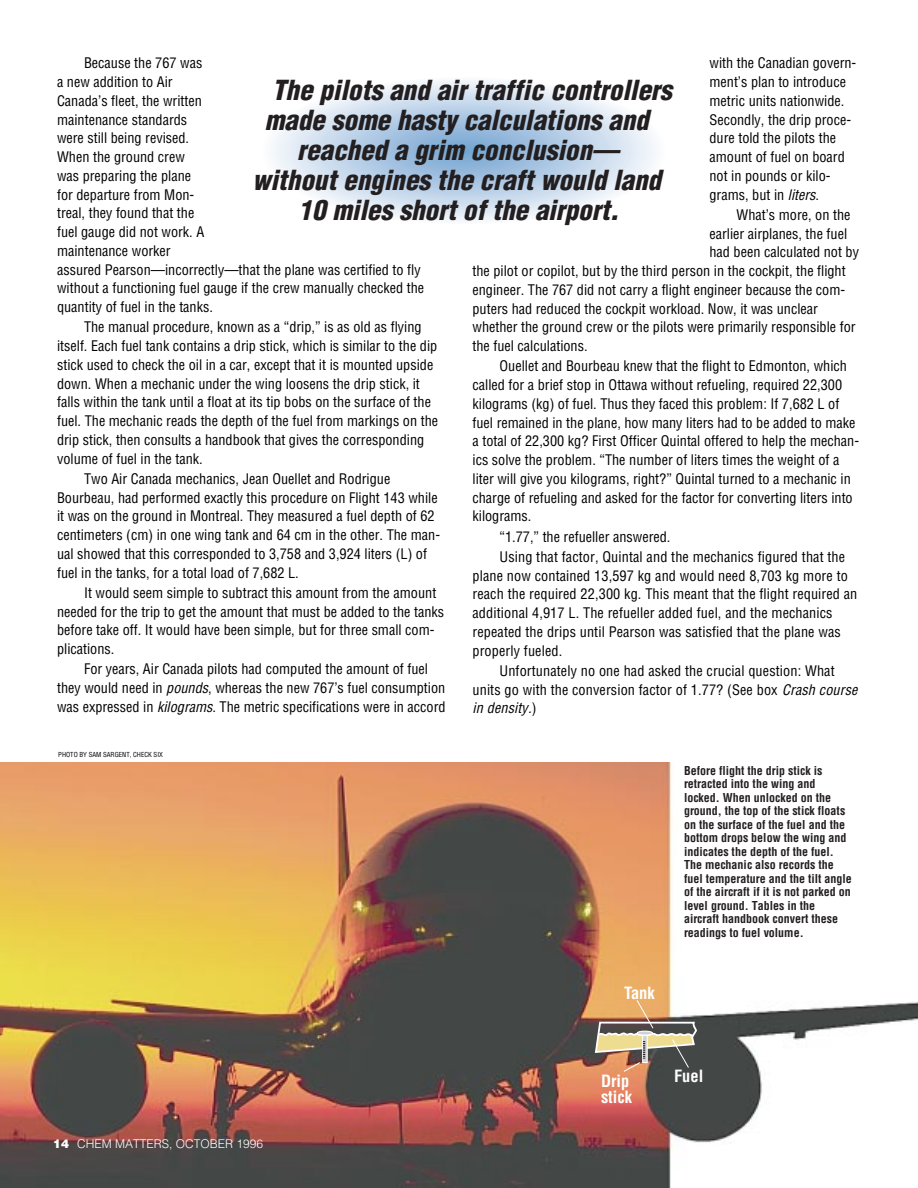
<style>
.page{position:relative;width:918px;height:1188px;background:#fff}
.page>*{position:absolute;margin:0;border:0;box-sizing:border-box;transform-origin:0 0}
.t1{font:italic 900 condensed 27px "Helvetica";color:#231f20}
.t2{font:700 condensed 16.5px "Helvetica";color:#fff}
.t3{font:condensed 14.25px/18.8px "Helvetica";color:#000}
.t4{font:700 condensed 12px/13.5px "Helvetica";color:#231f20}
.t5{font:300 12px "Helvetica";color:#fff}
.t6{font:condensed 6.75px "Helvetica";color:#000}
.s1{font-style:italic}
.s2{font-weight:900}
</style>
<div class="page">
<svg style="left:279px;top:83px;width:370px;height:136px"></svg>
<svg style="left:289px;top:86px;width:350px;height:129px"></svg>
<svg style="left:292px;top:88px;width:344px;height:126px;background:#c7d9ec"></svg>
<img style="left:0;top:762px;width:918px;height:426px">
<img style="left:594px;top:999px;width:104px;height:74px">
<div style="left:681px;top:763px;width:174px;height:212px;background:#fff"></div>
<p class="t3" style="left:709px;top:55px;width:148px">with the Canadian govern&shy;ment’s plan to introduce metric units nationwide.<br>Secondly, the drip proce&shy;dure told the pilots the amount of fuel on board not in pounds or kilo&shy;grams, but in <span class="s1">liters</span>.</p>
<p class="t3" style="left:736px;top:206px;width:115px">What’s more, on the</p>
<p class="t3" style="left:710px;top:225px;width:139px">earlier airplanes, the fuel</p>
<p class="t3" style="left:710px;top:244px;width:151px">had been calculated not by</p>
<p class="t3" style="left:473px;top:263px;width:375px">the pilot or copilot, but by the third person in the cockpit, the flight</p>
<p class="t3" style="left:473px;top:281px;width:374px">engineer. The 767 did not carry a flight engineer because the com-</p>
<p class="t3" style="left:473px;top:300px;width:347px">puters had reduced the cockpit workload. Now, it was unclear</p>
<p class="t3" style="left:473px;top:319px;width:385px">whether the ground crew or the pilots were primarily responsible for</p>
<p class="t3" style="left:473px;top:338px;width:117px">the fuel calculations.</p>
<p class="t3" style="left:473px;top:358px;width:388px;text-indent:27px">Ouellet and Bourbeau knew that the flight to Edmonton, which called for a brief stop in Ottawa without refueling, required 22,300 kilograms (kg) of fuel. Thus they faced this problem: If 7,682 L of fuel remained in the plane, how many liters had to be added to make a total of 22,300 kg? First Officer Quintal offered to help the mechan&shy;ics solve the problem. “The number of liters times the weight of a liter will give you kilograms, right?” Quintal turned to a mechanic in charge of refueling and asked for the factor for converting liters into kilograms.</p>
<p class="t3" style="left:500px;top:527px;width:347px;line-height:20.2px">“1.77,” the refueller answered.<br>Using that factor, Quintal and the mechanics figured that the</p>
<p class="t3" style="left:473px;top:567px;width:386px">plane now contained 13,597 kg and would need 8,703 kg more to reach the required 22,300 kg. This meant that the flight required an additional 4,917 L. The refueller added fuel, and the mechanics repeated the drips until Pearson was satisfied that the plane was properly fueled.</p>
<p class="t3" style="left:473px;top:662px;width:389px;text-indent:27px">Unfortunately no one had asked the crucial question: What units go with the conversion factor of 1.77? (See box <span class="s1">Crash course in density.</span>)</p>
<p class="t3" style="left:57px;top:55px;width:369px;text-indent:27px">Because the 767 was<br>a new addition to Air<br>Canada’s fleet, the written<br>maintenance standards<br>were still being revised.<br>When the ground crew<br>was preparing the plane<br>for departure from Mon-<br>treal, they found that the<br>fuel gauge did not work. A<br>maintenance worker<br>assured Pearson—incorrectly—that the plane was certified to fly without a functioning fuel gauge if the crew manually checked the quantity of fuel in the tanks.</p>
<p class="t3" style="left:57px;top:319px;width:383px;text-indent:27px">The manual procedure, known as a “drip,” is as old as flying itself. Each fuel tank contains a drip stick, which is similar to the dip stick used to check the oil in a car, except that it is mounted upside down. When a mechanic under the wing loosens the drip stick, it falls within the tank until a float at its tip bobs on the surface of the fuel. The mechanic reads the depth of the fuel from markings on the drip stick, then consults a handbook that gives the corresponding volume of fuel in the tank.</p>
<p class="t3" style="left:57px;top:470px;width:385px;text-indent:27px">Two Air Canada mechanics, Jean Ouellet and Rodrigue Bourbeau, had performed exactly this procedure on Flight 143 while it was on the ground in Montreal. They measured a fuel depth of 62 centimeters (cm) in one wing tank and 64 cm in the other. The man&shy;ual showed that this corresponded to 3,758 and 3,924 liters (L) of fuel in the tanks, for a total load of 7,682 L.</p>
<p class="t3" style="left:57px;top:584px;width:389px;text-indent:27px">It would seem simple to subtract this amount from the amount needed for the trip to get the amount that must be added to the tanks before take off. It would have been simple, but for three small com&shy;plications.</p>
<p class="t3" style="left:57px;top:661px;width:390px;text-indent:27px">For years, Air Canada pilots had computed the amount of fuel they would need in <span class="s1">pounds</span>, whereas the new 767’s fuel consumption was expressed in <span class="s1">kilograms</span>. The metric specifications were in accord</p>
<h1 class="t1" style="left:272px;top:79px;width:407px">The pilots and airtraffic controllers</h1>
<h1 class="t1" style="left:265px;top:109px;width:391px">made some hasty calculations and</h1>
<h1 class="t1" style="left:297px;top:139px;width:329px">reached a grim conclusion—</h1>
<h1 class="t1" style="left:252px;top:169px;width:416px">withoutengines the craftwould land</h1>
<h1 class="t1" style="left:299px;top:199px;width:327px">10 miles shortofthe airport.</h1>
<p class="t6" style="left:58px;top:752px;width:106px">PHOTO BY SAM SARGENT, CHECK SIX</p>
<p class="t5" style="left:53px;top:1140px;width:212px"><span class="s2">14</span> CHEM MATTERS, OCTOBER 1996</p>
<p class="t2" style="left:624px;top:987px;width:32px">Tank</p>
<p class="t4" style="left:684px;top:764px;width:169px">Before flight the drip stick is retracted into the wing and locked. When unlocked on the ground, the top of the stick floats on the surface of the fuel and the bottom drops below the wing and indicates the depth of the fuel.<br>The mechanic also records the fuel temperature and the tilt angle of the aircraft if it is not parked on level ground. Tables in the aircraft handbook convert these readings to fuel volume.</p>
<p class="t2" style="left:601px;top:1074px;width:30px">Drip</p>
<p class="t2" style="left:674px;top:1070px;width:31px">Fuel</p>
<p class="t2" style="left:601px;top:1091px;width:33px">stick</p>
</div>
